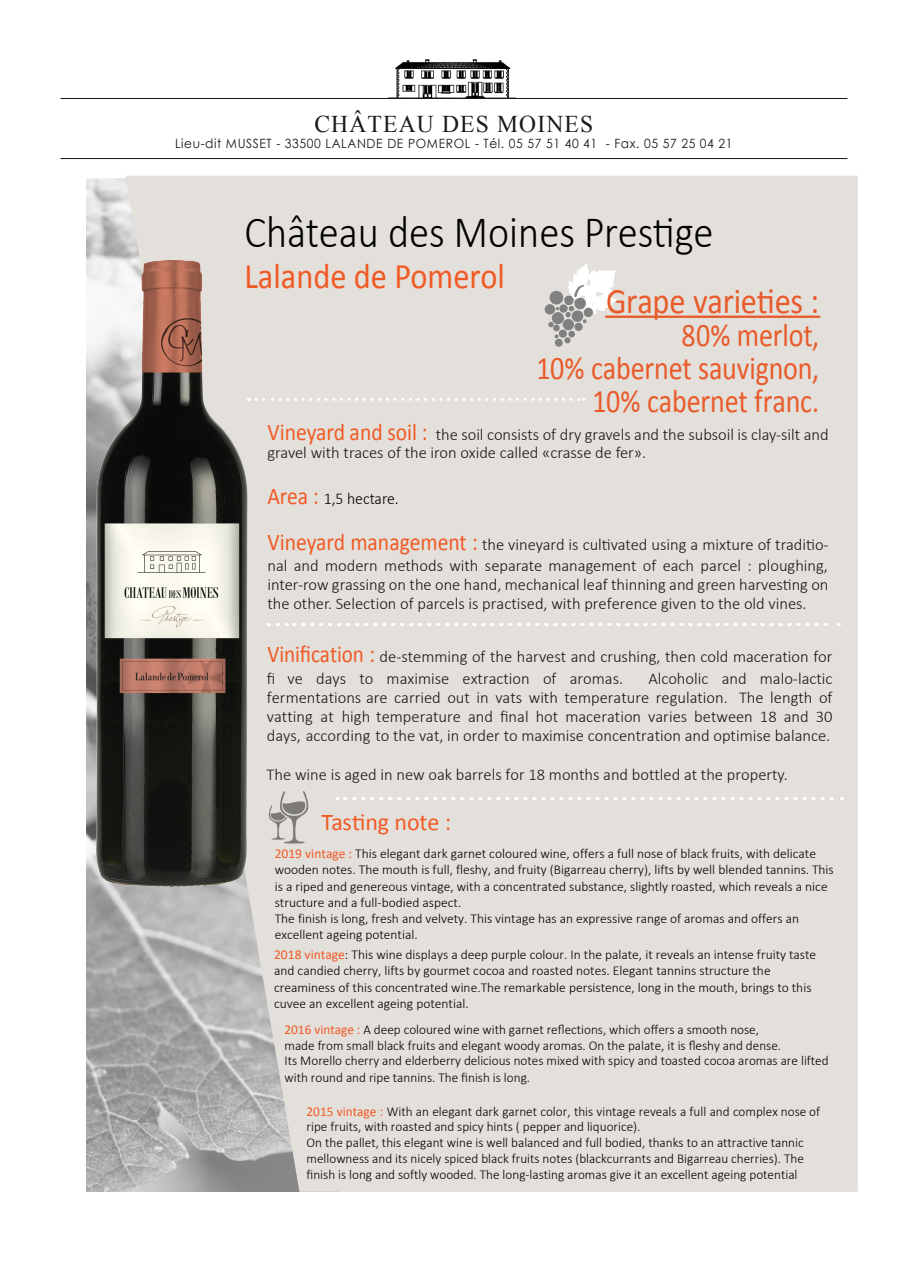
<style>
.page{position:relative;width:902px;height:1272px;background:#fff}
.page>*{position:absolute;margin:0;border:0;box-sizing:border-box;transform-origin:0 0}
.t1{font:300 45px "Calibri";color:#000;scale:.9 1}
.t2{font:36px "Calibri";color:#f15a24;scale:.9 1}
.t3{font:36px "Calibri";letter-spacing:-.005em;color:#e95b2a;scale:.9 1}
.t4{font:33px/33px "Calibri";letter-spacing:-.005em;color:#e95b2a;text-align:right;scale:.85 1}
.t5{font:24px "Times New Roman";letter-spacing:.05em;color:#1a171b}
.t6{font:24px "Calibri";letter-spacing:-.005em;color:#f15a24}
.t7{font:300 16.5px/18.9px "Calibri";color:#1a171b}
.t8{font:300 16.5px "Calibri";color:#000;scale:.95 1}
.t9{font:300 13.5px/16.2px "Calibri";color:#000}
.t10{font:12.75px "Century Gothic";letter-spacing:.05em;color:#1a171b;scale:.95 1}
.s1{font-weight:400;font-size:24px;color:#f15a24}
.s2{font-weight:400;color:#f15a24}
</style>
<div class="page">
<img style="left:87px;top:178px;width:39px;height:1013px">
<div style="left:126px;top:176px;width:731px;height:1015px;background:#e3dfdb"></div>
<svg style="left:256px;top:398px;width:328px;height:3px"></svg>
<svg style="left:344px;top:797px;width:498px;height:3px"></svg>
<svg style="left:544px;top:263px;width:73px;height:84px"></svg>
<hr style="left:606px;top:315px;width:213px;height:3px;background:#e95b2a">
<svg style="left:277px;top:623px;width:562px;height:3px"></svg>
<svg style="left:269px;top:791px;width:39px;height:52px;background:#c2bebb"></svg>
<img style="left:87px;top:247px;width:167px;height:644px">
<img style="left:387px;top:59px;width:130px;height:39px">
<hr style="left:60px;top:98px;width:787px;height:1px;background:#1a171b">
<hr style="left:60px;top:158px;width:787px;height:1px;background:#1a171b">
<h3 class="t5" style="left:314px;top:107px;width:280px">CHÂTEAU DES MOINES</h3>
<p class="t10" style="left:175px;top:134px;width:588px">Lieu-dit MUSSET - 33500 LALANDE DE POMEROL - Tél. 05 57 51 40 41 - Fax. 05 57 25 04 21</p>
<h1 class="t1" style="left:244px;top:204px;width:523px">Château des Moines Prestige</h1>
<h2 class="t2" style="left:244px;top:253px;width:291px">Lalande de Pomerol</h2>
<h2 class="t3" style="left:606px;top:278px;width:238px">Grape varieties :</h2>
<h3 class="t4" style="left:536px;top:318px;width:334px">80% merlot,<br>10% cabernet sauvignon,<br>10% cabernet franc.</h3>
<p class="t7" style="left:267px;top:425px;width:562px;line-height:18.3px"><span class="s1">Vineyard and soil :</span> the soil consists of dry gravels and the subsoil is clay-silt and gravel with traces of the iron oxide called «crasse de fer».</p>
<p class="t8" style="left:267px;top:488px;width:140px"><span class="s1">Area :</span> 1,5 hectare.</p>
<p class="t7" style="left:267px;top:533px;width:562px;line-height:21.6px"><span class="s1">Vineyard management :</span> the vineyard is cultivated using a mixture of traditio&shy;nal and modern methods with separate management of each parcel : ploughing,</p>
<p class="t7" style="left:267px;top:575px;width:562px">inter-row grassing on the one hand, mechanical leaf thinning and green harvesting on the other. Selection of parcels is practised, with preference given to the old vines.</p>
<p class="t7" style="left:267px;top:645px;width:567px;line-height:21.9px"><span class="s1">Vinification :</span> de-stemming of the harvest and crushing, then cold maceration for fi ve days to maximise extraction of aromas.</p>
<p class="t7" style="left:267px;top:668px;width:567px;text-align:justify;text-indent:381px">Alcoholic and malo-lactic fermentations are carried out in vats with temperature regulation. The length of vatting at high temperature and final hot maceration varies between 18 and 30 days, according to the vat, in order to maximise concentration and optimise balance.</p>
<p class="t7" style="left:266px;top:765px;width:522px">The wine is aged in new oak barrels for 18 months and bottled at the property.</p>
<h3 class="t6" style="left:321px;top:806px;width:131px">Tasting note :</h3>
<p class="t9" style="left:275px;top:845px;width:560px"><span class="s2">2019 vintage :</span> This elegant dark garnet coloured wine, offers a full nose of black fruits, with delicate wooden notes. The mouth is full, fleshy, and fruity (Bigarreau cherry), lifts by well blended tannins. This is a riped and genereous vintage, with a concentrated substance, slightly roasted, which reveals a nice structure and a full-bodied aspect.<br>The finish is long, fresh and velvety. This vintage has an expressive range of aromas and offers an excellent ageing potential.</p>
<p class="t9" style="left:274px;top:946px;width:543px"><span class="s2">2018 vintage</span>: This wine displays a deep purple colour. In the palate, it reveals an intense fruity taste and candied cherry, lifts by gourmet cocoa and roasted notes. Elegant tannins structure the creaminess of this concentrated wine.The remarkable persistence, long in the mouth, brings to this cuvee an excellent ageing potential.</p>
<p class="t9" style="left:284px;top:1020px;width:545px"><span class="s2">2016 vintage :</span> A deep coloured wine with garnet reflections, which offers a smooth nose,<br>made from small black fruits and elegant woody aromas. On the palate, it is fleshy and dense.<br>Its Morello cherry and elderberry delicious notes mixed with spicy and toasted cocoa aromas are lifted with round and ripe tannins. The finish is long.</p>
<p class="t9" style="left:306px;top:1102px;width:515px"><span class="s2">2015 vintage :</span> With an elegant dark garnet color, this vintage reveals a full and complex nose of ripe fruits, with roasted and spicy hints ( pepper and liquorice).<br>On the pallet, this elegant wine is well balanced and full bodied, thanks to an attractive tannic mellowness and its nicely spiced black fruits notes (blackcurrants and Bigarreau cherries). The finish is long and softly wooded. The long-lasting aromas give it an excellent ageing potential</p>
</div>
